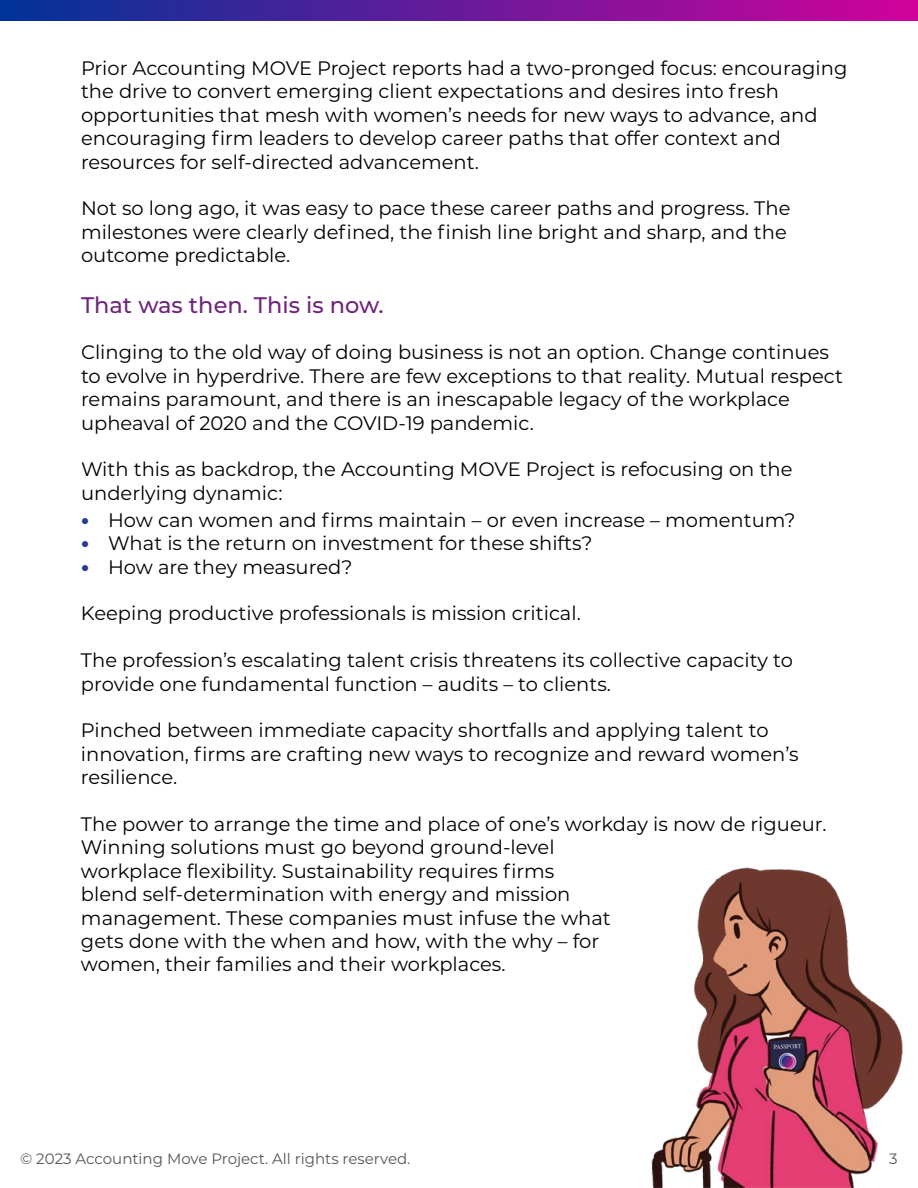
<style>
.page{position:relative;width:918px;height:1188px;background:#fff}
.page>*{position:absolute;margin:0;border:0;box-sizing:border-box;transform-origin:0 0}
.t1{font:500 22.5px "Montserrat";color:#6f247a}
.t2{font:19.5px/23.4px "Montserrat";color:#000}
.t3{font:15px "Montserrat";color:#54565b}
.s1{font-weight:800;font-size:21px;color:#243d8f}
</style>
<div class="page">
<div style="left:1px;top:1px;width:916px;height:19px;background:linear-gradient(to right,#039,#d0019b)"></div>
<img style="left:651px;top:867px;width:252px;height:321px">
<p class="t2" style="left:81px;top:56px;width:768px">Prior Accounting MOVE Project reports had a two-pronged focus: encouraging the drive to convert emerging client expectations and desires into fresh opportunities that mesh with women’s needs for new ways to advance, and encouraging firm leaders to develop career paths that offer context and resources for self-directed advancement.</p>
<p class="t2" style="left:81px;top:196px;width:711px">Not so long ago, it was easy to pace these career paths and progress. The milestones were clearly defined, the finish line bright and sharp, and the outcome predictable.</p>
<p class="t1" style="left:81px;top:289px;width:304px">That was then. This is now.</p>
<p class="t2" style="left:81px;top:340px;width:763px">Clinging to the old way of doing business is not an option. Change continues to evolve in hyperdrive. There are few exceptions to that reality. Mutual respect remains paramount, and there is an inescapable legacy of the workplace upheaval of 2020 and the COVID-19 pandemic.</p>
<p class="t2" style="left:81px;top:457px;width:713px">With this as backdrop, the Accounting MOVE Project is refocusing on the underlying dynamic:</p>
<p class="t2" style="left:81px;top:508px;width:716px"><span class="s1">•</span> How can women and firms maintain – or even increase – momentum?</p>
<p class="t2" style="left:81px;top:531px;width:513px"><span class="s1">•</span> What is the return on investment for these shifts?</p>
<p class="t2" style="left:81px;top:554px;width:273px"><span class="s1">•</span> How are they measured?</p>
<p class="t2" style="left:81px;top:601px;width:501px">Keeping productive professionals is mission critical.</p>
<p class="t2" style="left:81px;top:648px;width:713px">The profession’s escalating talent crisis threatens its collective capacity to provide one fundamental function – audits – to clients.</p>
<p class="t2" style="left:81px;top:718px;width:719px">Pinched between immediate capacity shortfalls and applying talent to innovation, firms are crafting new ways to recognize and reward women’s resilience.</p>
<p class="t2" style="left:81px;top:812px;width:747px">The power to arrange the time and place of one’s workday is now de rigueur.<br>Winning solutions must go beyond ground-level<br>workplace flexibility. Sustainability requires firms<br>blend self-determination with energy and mission<br>management. These companies must infuse the what<br>gets done with the when and how, with the why – for<br>women, their families and their workplaces.</p>
<p class="t3" style="left:20px;top:1148px;width:392px">© 2023 Accounting Move Project. All rights reserved.</p>
<p class="t3" style="left:889px;top:1148px;width:10px">3</p>
</div>
